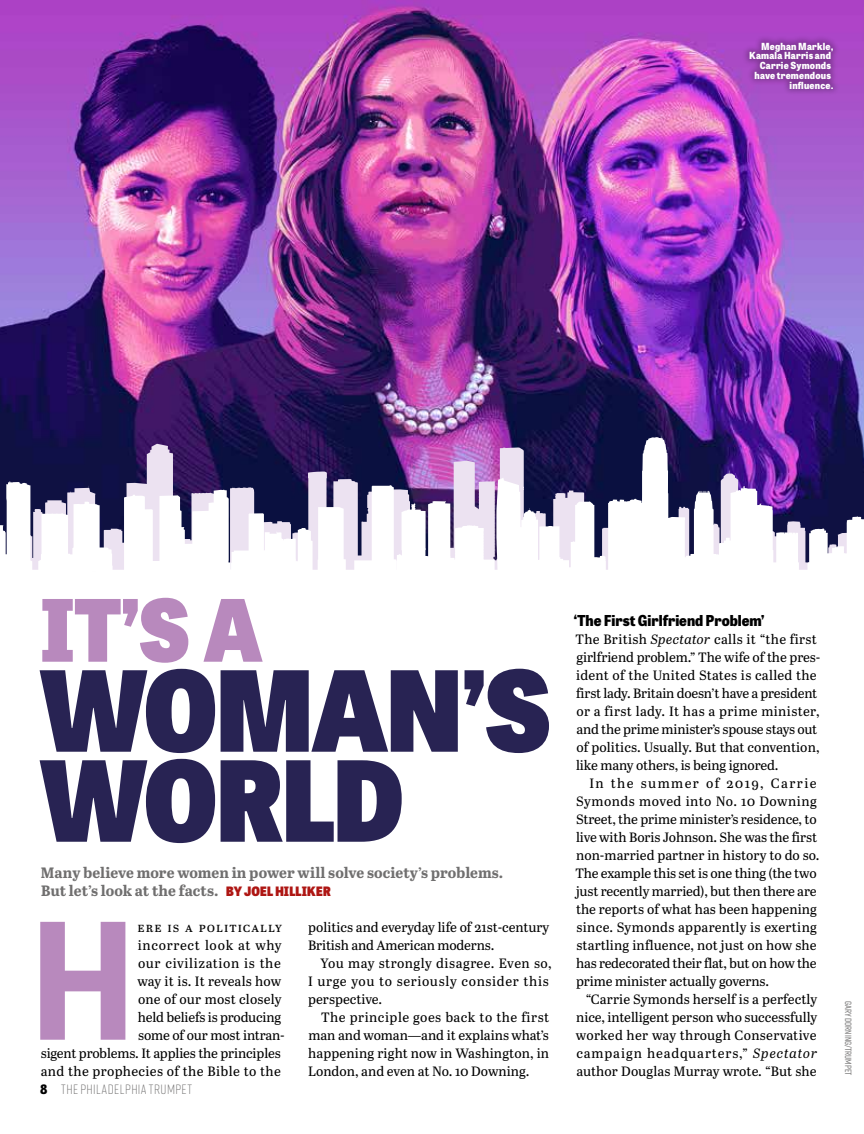
<style>
.page{position:relative;width:864px;height:1134px;background:#fff}
.page>*{position:absolute;margin:0;border:0;box-sizing:border-box;transform-origin:0 0}
.t1{font:700 160.65px "Tablet Gothic Narrow";color:#b889bd}
.t2{font:800 111px/90px "Tablet Gothic Narrow";letter-spacing:-.005em;color:#282353}
.t3{font:800 85.5px "Tablet Gothic Narrow";color:#b889bd}
.t4{font:700 15px/18px "Abril Text";letter-spacing:-.005em;color:#706f6f}
.t5{font:800 15px "Tablet Gothic Narrow";color:#000}
.t6{font:13.5px/18px "Abril Text";letter-spacing:.01em;color:#000}
.t7{font:13.5px/18px "Abril Text";letter-spacing:.075em;color:#000;text-align:right}
.t8{font:300 13.5px "Rift Soft";letter-spacing:.035em;color:#706f6f}
.t9{font:800 9.75px/9.8px "Tablet Gothic Narrow";letter-spacing:.02em;color:#fff;text-align:right}
.t10{font:500 9px "Rift Soft";letter-spacing:.01em;color:#706f6f}
.s1{font-family:"Tablet Gothic Narrow";font-weight:800;font-size:12.9px;color:#ae1613}
.s2{font-family:"Tablet Gothic Narrow";font-weight:800;font-size:12.9px;color:#000}
.s3{font-style:italic}
</style>
<div class="page">
<img style="left:0;top:0;width:864px;height:436px">
<svg style="left:0;top:436px;width:864px;height:134px"></svg>
<div style="left:742px;top:35px;width:98px;height:61px;background:#000;opacity:.25"></div>
<p class="t9" style="left:749px;top:41px;width:86px">Meghan Markle,<br>Kamala Harris and<br>Carrie Symonds have tremendous influence.</p>
<h3 class="t3" style="left:40px;top:566px;width:223px">IT’S A</h3>
<h2 class="t2" style="left:40px;top:661px;width:512px">WOMAN’S<br>WORLD</h2>
<p class="t4" style="left:41px;top:863px;width:464px">Many believe more women in power will solve society’s problems.<br>But let’s look at the facts. <span class="s1">BY JOEL HILLIKER</span></p>
<p class="t7" style="left:41px;top:917px;width:245px">ere is a politically<br>incorrect look at why<br>our civilization is the<br>way it is. It reveals how<br>one of our most closely<br>held beliefs is producing<br>some of our most intran-<br>sigent problems. It applies the principles and the prophecies of the Bible to the</p>
<p class="t6" style="left:308px;top:917px;width:243px">politics and everyday life of 21st-century<br>British and American moderns.</p>
<h1 class="t1" style="left:29px;top:869px;width:109px">H</h1>
<p class="t6" style="left:308px;top:953px;width:245px;text-indent:12px">You may strongly disagree. Even so,<br>I urge you to seriously consider this perspective.</p>
<p class="t6" style="left:308px;top:1007px;width:243px;text-align:justify;text-indent:13px">The principle goes back to the first man and woman—and it explains what’s happening right now in Washington, in London, and even at No. 10 Downing.</p>
<p class="t8" style="left:40px;top:1080px;width:153px"><span class="s2">8</span> THE PHILADELPHIA TRUMPET</p>
<p class="t5" style="left:574px;top:609px;width:192px">‘The First Girlfriend Problem’</p>
<p class="t6" style="left:575px;top:629px;width:246px">The British <span class="s3">Spectator</span> calls it “the first girlfriend problem.” The wife of the pres&shy;ident of the United States is called the first lady. Britain doesn’t have a president or a first lady. It has a prime minister, and the prime minister’s spouse stays out of politics. Usually. But that convention, like many others, is being ignored.</p>
<p class="t6" style="left:575px;top:773px;width:246px;text-indent:14px">In the summer of 2019, Carrie Symonds moved into No. 10 Downing Street, the prime minister’s residence, to live with Boris Johnson. She was the first non-married partner in history to do so.<br>The example this set is one thing (the two just recently married), but then there are the reports of what has been happening since. Symonds apparently is exerting startling influence, not just on how she has redecorated their flat, but on how the prime minister actually governs.</p>
<p class="t6" style="left:576px;top:989px;width:243px;text-align:justify;text-indent:10px">“Carrie Symonds herself is a perfectly nice, intelligent person who successfully worked her way through Conservative campaign headquarters,” <span class="s3">Spectator </span>author Douglas Murray wrote. “But she</p>
<p class="t10" style="left:855px;top:1001px;width:76px;rotate:90deg">GARY DORNING/TRUMPET</p>
</div>
